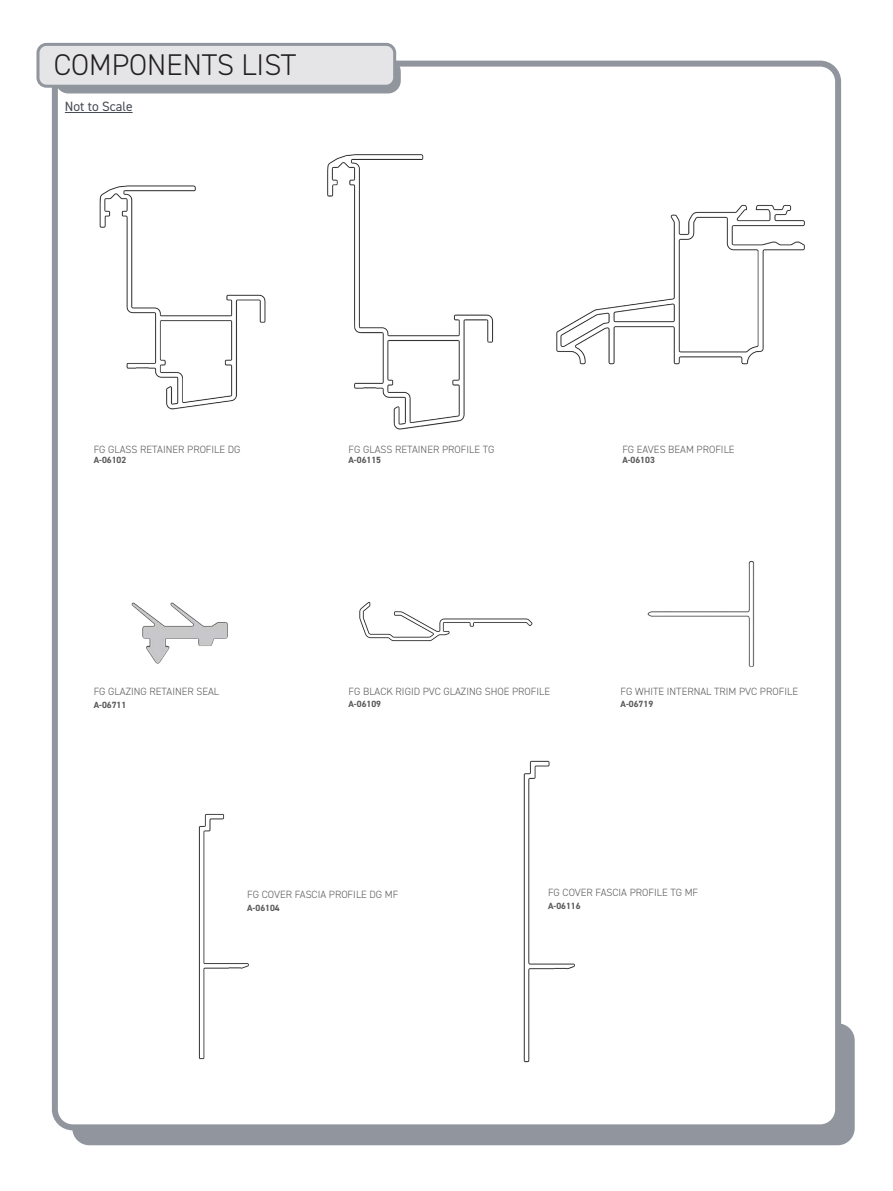
<style>
.page{position:relative;width:893px;height:1191px;background:#fff}
.page>*{position:absolute;margin:0;border:0;box-sizing:border-box;transform-origin:0 0}
.t1{font:300 30px "DIN2014";color:#231f20}
.t2{font:13.5px "DIN2014";color:#464b54}
.t3{font:300 10.5px "DIN2014";color:#59585a}
.t4{font:700 9px "DIN2014";color:#59585a}
</style>
<div class="page">
<div style="left:72px;top:1023px;width:783px;height:122px;background:#91959d;border-radius:17px"></div>
<div style="left:55px;top:64px;width:783px;height:1063px;background:#fff;border-radius:18px"></div>
<div style="left:52px;top:61px;width:789px;height:1069px;border:6px solid #91959d;border-radius:18px"></div>
<div style="left:55px;top:59px;width:346px;height:34px;background:#91959d;border-radius:13px"></div>
<div style="left:38px;top:44px;width:357px;height:42px;background:#e5e5e7;border-radius:9px"></div>
<div style="left:36px;top:43px;width:360px;height:45px;border:3px solid #91959d;border-radius:9px"></div>
<img style="left:99px;top:185px;width:167px;height:225px">
<img style="left:327px;top:154px;width:167px;height:276px">
<img style="left:556px;top:205px;width:249px;height:160px">
<img style="left:523px;top:760px;width:52px;height:303px">
<img style="left:131px;top:602px;width:97px;height:62px">
<img style="left:359px;top:601px;width:174px;height:41px">
<img style="left:647px;top:560px;width:108px;height:107px">
<hr style="left:65px;top:112px;width:68px;height:1px;background:#464b54">
<img style="left:198px;top:813px;width:51px;height:247px">
<p class="t1" style="left:54px;top:47px;width:244px">COMPONENTS LIST</p>
<p class="t2" style="left:65px;top:98px;width:69px">Not to Scale</p>
<p class="t3" style="left:94px;top:443px;width:148px">FG GLASS RETAINER PROFILE DG</p>
<p class="t4" style="left:94px;top:454px;width:34px">A-06102</p>
<p class="t3" style="left:94px;top:685px;width:127px">FG GLAZING RETAINER SEAL</p>
<p class="t4" style="left:94px;top:699px;width:34px">A-06711</p>
<p class="t3" style="left:349px;top:443px;width:147px">FG GLASS RETAINER PROFILE TG</p>
<p class="t4" style="left:349px;top:454px;width:34px">A-06115</p>
<p class="t3" style="left:622px;top:443px;width:114px">FG EAVES BEAM PROFILE</p>
<p class="t4" style="left:622px;top:454px;width:34px">A-06103</p>
<p class="t3" style="left:349px;top:684px;width:203px">FG BLACK RIGID PVC GLAZING SHOE PROFILE</p>
<p class="t4" style="left:349px;top:698px;width:34px">A-06109</p>
<p class="t3" style="left:621px;top:684px;width:179px">FG WHITE INTERNAL TRIM PVC PROFILE</p>
<p class="t4" style="left:621px;top:698px;width:34px">A-06719</p>
<p class="t3" style="left:247px;top:888px;width:153px">FG COVER FASCIA PROFILE DG MF</p>
<p class="t4" style="left:247px;top:901px;width:34px">A-06104</p>
<p class="t3" style="left:548px;top:886px;width:152px">FG COVER FASCIA PROFILE TG MF</p>
<p class="t4" style="left:548px;top:900px;width:34px">A-06116</p>
</div>
